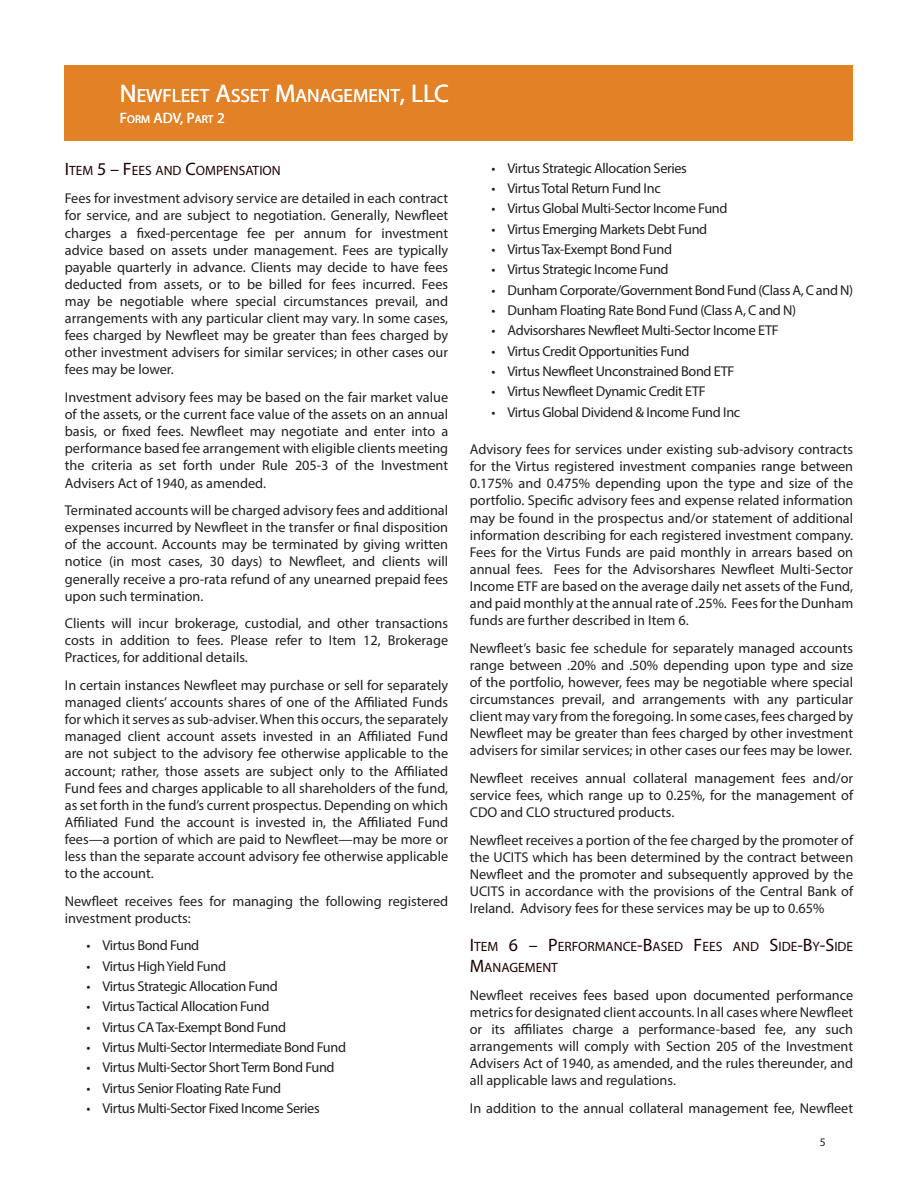
<style>
.page{position:relative;width:918px;height:1188px;background:#fff}
.page>*{position:absolute;margin:0;border:0;box-sizing:border-box;transform-origin:0 0}
.t1{font:25.5px "Myriad Pro";color:#fff}
.t2{font:19.2px "Myriad Pro";color:#fff}
.t3{font:15px "Myriad Pro";color:#fff}
.t4{font:14.25px/17.1px "Myriad Pro";letter-spacing:-.015em;color:#231f20;text-align:justify}
.t5{font:13.5px/21.6px "Myriad Pro";color:#1d0100}
.t6{font:11.55px "Myriad Pro";color:#231f20}
.s1{font-size:25.5px}
.s2{font-size:11.25px}
.s3{font-size:18px}
</style>
<div class="page">
<div style="left:65px;top:65px;width:788px;height:75px;background:#e28125"></div>
<h2 class="t2" style="left:120px;top:83px;width:331px"><span class="s1">N</span> EWFLEET <span class="s1">A</span>SSET <span class="s1">M</span>ANAGEMENT<span class="s1">, LLC</span></h2>
<p class="t3" style="left:120px;top:108px;width:106px">F<span class="s2">ORM</span> ADV, P<span class="s2">ART</span> 2</p>
<h1 class="t1" style="left:411px;top:77px;width:12px">L</h1>
<p class="t5" style="left:65px;top:160px;width:217px"><span class="s3">I</span>TEM <span class="s3">5 – F</span> EES AND <span class="s3">C</span>OMPENSATION</p>
<p class="t4" style="left:65px;top:190px;width:385px">Fees for investment advisory service are detailed in each contract for service, and are subject to negotiation. Generally, Newfleet charges a fixed-percentage fee per annum for investment advice based on assets under management. Fees are typically payable quarterly in advance. Clients may decide to have fees deducted from assets, or to be billed for fees incurred. Fees may be negotiable where special circumstances prevail, and arrangements with any particular client may vary. In some cases, fees charged by Newfleet may be greater than fees charged by other investment advisers for similar services; in other cases our fees may be lower.</p>
<p class="t4" style="left:65px;top:388px;width:385px">Investment advisory fees may be based on the fair market value of the assets, or the current face value of the assets on an annual basis, or fixed fees. Newfleet may negotiate and enter into a performance based fee arrangement with eligible clients meeting the criteria as set forth under Rule 205-3 of the Investment Advisers Act of 1940, as amended.</p>
<p class="t4" style="left:65px;top:502px;width:385px">Terminated accounts will be charged advisory fees and additional expenses incurred by Newfleet in the transfer or final disposition of the account. Accounts may be terminated by giving written notice (in most cases, 30 days) to Newfleet, and clients will generally receive a pro-rata refund of any unearned prepaid fees upon such termination.</p>
<p class="t4" style="left:65px;top:615px;width:385px">Clients will incur brokerage, custodial, and other transactions costs in addition to fees. Please refer to Item 12, Brokerage Practices, for additional details.</p>
<p class="t4" style="left:65px;top:676px;width:385px">In certain instances Newfleet may purchase or sell for separately managed clients’ accounts shares of one of the Affiliated Funds for which it serves as sub-adviser. When this occurs, the separately managed client account assets invested in an Affiliated Fund are not subject to the advisory fee otherwise applicable to the account; rather, those assets are subject only to the Affiliated Fund fees and charges applicable to all shareholders of the fund, as set forth in the fund’s current prospectus. Depending on which Affiliated Fund the account is invested in, the Affiliated Fund fees—a portion of which are paid to Newfleet—may be more or less than the separate account advisory fee otherwise applicable to the account.</p>
<p class="t4" style="left:65px;top:892px;width:385px">Newfleet receives fees for managing the following registered investment products:</p>
<p class="t4" style="left:86px;top:937px;width:114px">• Virtus Bond Fund</p>
<p class="t4" style="left:86px;top:957px;width:141px">• Virtus High Yield Fund</p>
<p class="t4" style="left:86px;top:978px;width:193px">• Virtus Strategic Allocation Fund</p>
<p class="t4" style="left:86px;top:998px;width:184px">• Virtus Tactical Allocation Fund</p>
<p class="t4" style="left:86px;top:1018px;width:201px">• Virtus CA Tax-Exempt Bond Fund</p>
<p class="t4" style="left:86px;top:1039px;width:261px">• Virtus Multi-Sector Intermediate Bond Fund</p>
<p class="t4" style="left:86px;top:1059px;width:250px">• Virtus Multi-Sector Short Term Bond Fund</p>
<p class="t4" style="left:86px;top:1079px;width:196px">• Virtus Senior Floating Rate Fund</p>
<p class="t4" style="left:86px;top:1100px;width:235px">• Virtus Multi-Sector Fixed Income Series</p>
<p class="t4" style="left:491px;top:159px;width:197px">• Virtus Strategic Allocation Series</p>
<p class="t4" style="left:491px;top:179px;width:171px">• Virtus Total Return Fund Inc</p>
<p class="t4" style="left:491px;top:200px;width:238px">• Virtus Global Multi-Sector Income Fund</p>
<p class="t4" style="left:491px;top:220px;width:217px">• Virtus Emerging Markets Debt Fund</p>
<p class="t4" style="left:491px;top:240px;width:182px">• Virtus Tax-Exempt Bond Fund</p>
<p class="t4" style="left:491px;top:261px;width:179px">• Virtus Strategic Income Fund</p>
<p class="t4" style="left:491px;top:281px;width:363px">• Dunham Corporate/Government Bond Fund (Class A, C and N)</p>
<p class="t4" style="left:491px;top:301px;width:306px">• Dunham Floating Rate Bond Fund (Class A, C and N)</p>
<p class="t4" style="left:491px;top:322px;width:289px">• Advisorshares Newfleet Multi-Sector Income ETF</p>
<p class="t4" style="left:491px;top:342px;width:200px">• Virtus Credit Opportunities Fund</p>
<p class="t4" style="left:491px;top:362px;width:245px">• Virtus Newfleet Unconstrained Bond ETF</p>
<p class="t4" style="left:491px;top:383px;width:216px">• Virtus Newfleet Dynamic Credit ETF</p>
<p class="t4" style="left:491px;top:403px;width:250px">• Virtus Global Dividend &amp; Income Fund Inc</p>
<p class="t4" style="left:470px;top:441px;width:385px">Advisory fees for services under existing sub-advisory contracts for the Virtus registered investment companies range between 0.175% and 0.475% depending upon the type and size of the portfolio. Specific advisory fees and expense related information may be found in the prospectus and/or statement of additional information describing for each registered investment company.<br>Fees for the Virtus Funds are paid monthly in arrears based on annual fees. Fees for the Advisorshares Newfleet Multi-Sector Income ETF are based on the average daily net assets of the Fund, and paid monthly at the annual rate of .25%. Fees for the Dunham funds are further described in Item 6.</p>
<p class="t4" style="left:470px;top:639px;width:385px">Newfleet’s basic fee schedule for separately managed accounts range between .20% and .50% depending upon type and size of the portfolio, however, fees may be negotiable where special circumstances prevail, and arrangements with any particular client may vary from the foregoing. In some cases, fees charged by Newfleet may be greater than fees charged by other investment advisers for similar services; in other cases our fees may be lower.</p>
<p class="t4" style="left:470px;top:769px;width:385px">Newfleet receives annual collateral management fees and/or service fees, which range up to 0.25%, for the management of CDO and CLO structured products.</p>
<p class="t4" style="left:470px;top:831px;width:385px">Newfleet receives a portion of the fee charged by the promoter of the UCITS which has been determined by the contract between Newfleet and the promoter and subsequently approved by the UCITS in accordance with the provisions of the Central Bank of Ireland. Advisory fees for these services may be up to 0.65%</p>
<p class="t5" style="left:470px;top:935px;width:385px"><span class="s3">I</span>TEM <span class="s3">6 – P</span>ERFORMANCE<span class="s3">-B</span>ASED <span class="s3">F</span> EES AND <span class="s3">S</span>IDE<span class="s3">-B</span>Y<span class="s3">-S</span>IDE<br><span class="s3">M</span>ANAGEMENT</p>
<p class="t4" style="left:470px;top:986px;width:385px">Newfleet receives fees based upon documented performance metrics for designated client accounts. In all cases where Newfleet or its affiliates charge a performance-based fee, any such arrangements will comply with Section 205 of the Investment Advisers Act of 1940, as amended, and the rules thereunder, and all applicable laws and regulations.</p>
<p class="t4" style="left:470px;top:1099px;width:385px">In addition to the annual collateral management fee, Newfleet</p>
<p class="t6" style="left:820px;top:1135px;width:7px">5</p>
</div>
